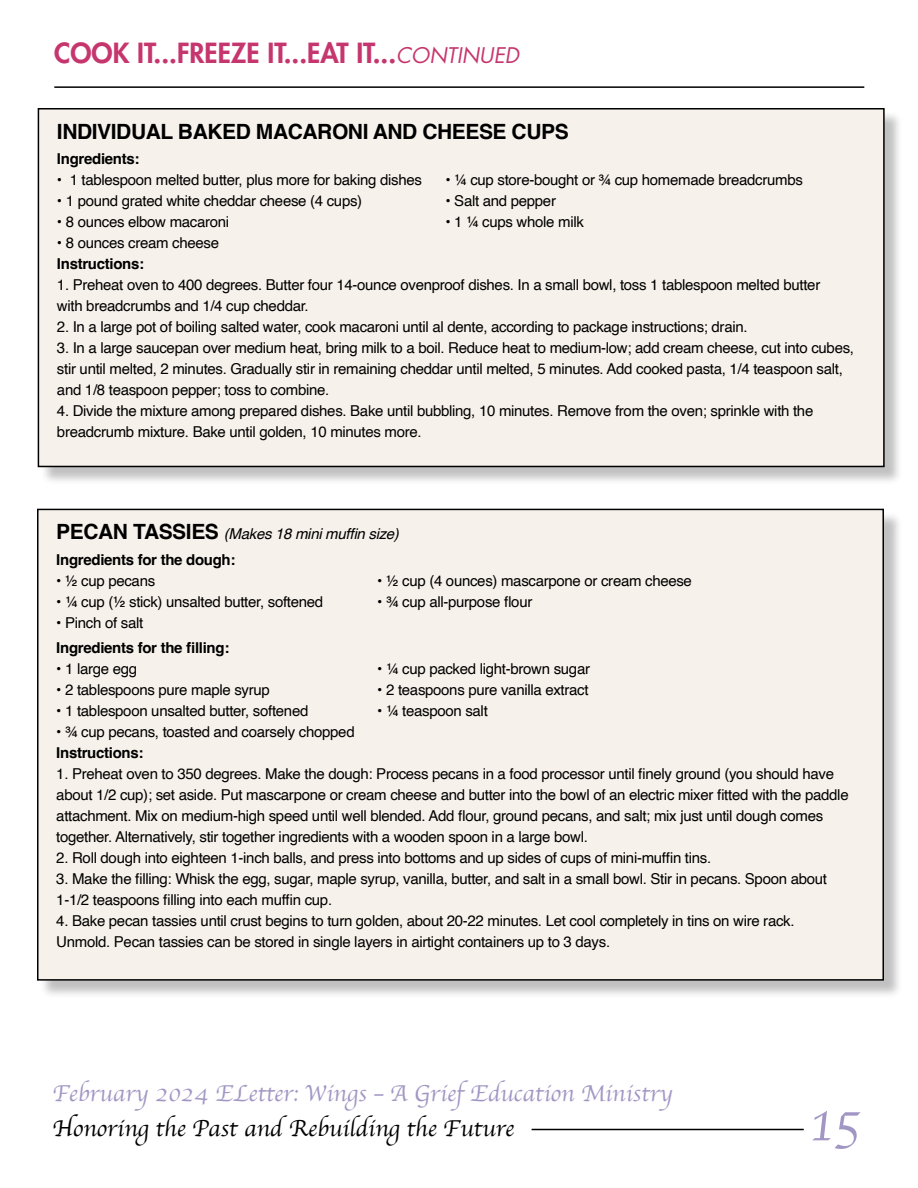
<style>
.page{position:relative;width:918px;height:1188px;background:#fff}
.page>*{position:absolute;margin:0;border:0;box-sizing:border-box;transform-origin:0 0}
.t1{font:57px "Apple Chancery";color:#a297c4}
.t2{font:800 27px "Futura Std";color:#c6366e}
.t3{font:24px "Apple Chancery";color:#a297c4}
.t4{font:24px "Apple Chancery";color:#000}
.t5{font:700 21px "Helvetica";letter-spacing:-.02em;color:#000}
.t6{font:15px/21px "Helvetica";letter-spacing:-.02em;color:#000}
.t7{font:700 15px "Helvetica";letter-spacing:-.02em;color:#000}
.t8{font:italic 15px/25.5px "Helvetica";letter-spacing:-.02em;color:#000}
.s1{font-weight:400;font-style:italic;font-size:21px}
.s2{font-weight:700;font-style:normal;font-size:21px}
.s3{font-weight:700;font-style:normal}
</style>
<div class="page">
<hr style="left:532px;top:1129px;width:272px;height:1px;background:#000">
<hr style="left:54px;top:86px;width:810px;height:2px;background:#000">
<div style="left:40px;top:110px;width:863px;height:376px;background:#000;opacity:.25"></div>
<div style="left:38px;top:109px;width:846px;height:357px;background:#f6f1ea"></div>
<div style="left:38px;top:108px;width:847px;height:359px;border:2px solid #000"></div>
<div style="left:39px;top:511px;width:864px;height:488px;background:#000;opacity:.25"></div>
<div style="left:38px;top:509px;width:845px;height:471px;background:#f6f1ea"></div>
<h2 class="t2" style="left:54px;top:36px;width:466px">COOK IT...FREEZE IT...EAT IT...<span class="s1">CONTINUED</span></h2>
<h3 class="t5" style="left:57px;top:118px;width:513px">INDIVIDUAL BAKED MACARONI AND CHEESE CUPS</h3>
<p class="t7" style="left:57px;top:150px;width:84px">Ingredients:</p>
<p class="t6" style="left:57px;top:170px;width:367px">• 1 tablespoon melted butter, plus more for baking dishes</p>
<p class="t6" style="left:445px;top:170px;width:359px">• ¼ cup store-bought or ¾ cup homemade breadcrumbs</p>
<p class="t6" style="left:57px;top:191px;width:307px">• 1 pound grated white cheddar cheese (4 cups)</p>
<p class="t6" style="left:445px;top:191px;width:112px">• Salt and pepper</p>
<p class="t6" style="left:57px;top:212px;width:174px">• 8 ounces elbow macaroni</p>
<p class="t6" style="left:445px;top:212px;width:140px">• 1 ¼ cups whole milk</p>
<p class="t6" style="left:57px;top:233px;width:164px">• 8 ounces cream cheese</p>
<p class="t7" style="left:57px;top:255px;width:89px">Instructions:</p>
<p class="t6" style="left:57px;top:275px;width:765px">1. Preheat oven to 400 degrees. Butter four 14-ounce ovenproof dishes. In a small bowl, toss 1 tablespoon melted butter with breadcrumbs and 1/4 cup cheddar.</p>
<p class="t6" style="left:57px;top:317px;width:692px">2. In a large pot of boiling salted water, cook macaroni until al dente, according to package instructions; drain.</p>
<p class="t6" style="left:57px;top:338px;width:799px">3. In a large saucepan over medium heat, bring milk to a boil. Reduce heat to medium-low; add cream cheese, cut into cubes, stir until melted, 2 minutes. Gradually stir in remaining cheddar until melted, 5 minutes. Add cooked pasta, 1/4 teaspoon salt, and 1/8 teaspoon pepper; toss to combine.</p>
<p class="t6" style="left:57px;top:401px;width:758px">4. Divide the mixture among prepared dishes. Bake until bubbling, 10 minutes. Remove from the oven; sprinkle with the breadcrumb mixture. Bake until golden, 10 minutes more.</p>
<p class="t8" style="left:56px;top:522px;width:344px"><span class="s2">PECAN TASSIES</span> (Makes 18 mini muffin size)<br><span class="s3">Ingredients for the dough:</span></p>
<p class="t6" style="left:56px;top:571px;width:100px">• ½ cup pecans</p>
<p class="t6" style="left:377px;top:571px;width:316px">• ½ cup (4 ounces) mascarpone or cream cheese</p>
<p class="t6" style="left:56px;top:592px;width:268px">• ¼ cup (½ stick) unsalted butter, softened</p>
<p class="t6" style="left:377px;top:592px;width:157px">• ¾ cup all-purpose flour</p>
<p class="t6" style="left:56px;top:613px;width:88px">• Pinch of salt</p>
<p class="t7" style="left:56px;top:639px;width:175px">Ingredients for the filling:</p>
<p class="t6" style="left:56px;top:659px;width:82px">• 1 large egg</p>
<p class="t6" style="left:377px;top:659px;width:214px">• ¼ cup packed light-brown sugar</p>
<p class="t6" style="left:56px;top:680px;width:215px">• 2 tablespoons pure maple syrup</p>
<p class="t6" style="left:377px;top:680px;width:213px">• 2 teaspoons pure vanilla extract</p>
<p class="t6" style="left:56px;top:701px;width:254px">• 1 tablespoon unsalted butter, softened</p>
<p class="t6" style="left:377px;top:701px;width:112px">• ¼ teaspoon salt</p>
<p class="t6" style="left:56px;top:722px;width:300px">• ¾ cup pecans, toasted and coarsely chopped</p>
<p class="t7" style="left:56px;top:744px;width:89px">Instructions:</p>
<p class="t6" style="left:56px;top:764px;width:794px">1. Preheat oven to 350 degrees. Make the dough: Process pecans in a food processor until finely ground (you should have about 1/2 cup); set aside. Put mascarpone or cream cheese and butter into the bowl of an electric mixer fitted with the paddle attachment. Mix on medium-high speed until well blended. Add flour, ground pecans, and salt; mix just until dough comes together. Alternatively, stir together ingredients with a wooden spoon in a large bowl.</p>
<p class="t6" style="left:56px;top:848px;width:656px">2. Roll dough into eighteen 1-inch balls, and press into bottoms and up sides of cups of mini-muffin tins.</p>
<p class="t6" style="left:56px;top:869px;width:772px">3. Make the filling: Whisk the egg, sugar, maple syrup, vanilla, butter, and salt in a small bowl. Stir in pecans. Spoon about<br>1-1/2 teaspoons filling into each muffin cup.</p>
<p class="t6" style="left:56px;top:911px;width:740px">4. Bake pecan tassies until crust begins to turn golden, about 20-22 minutes. Let cool completely in tins on wire rack.<br>Unmold. Pecan tassies can be stored in single layers in airtight containers up to 3 days.</p>
<h3 class="t3" style="left:52px;top:1074px;width:622px">February 2024 ELetter: Wings – A Grief Education Ministry</h3>
<h3 class="t4" style="left:52px;top:1109px;width:463px">Honoring the Past and Rebuilding the Future</h3>
<h1 class="t1" style="left:809px;top:1077px;width:54px">15</h1>
</div>
